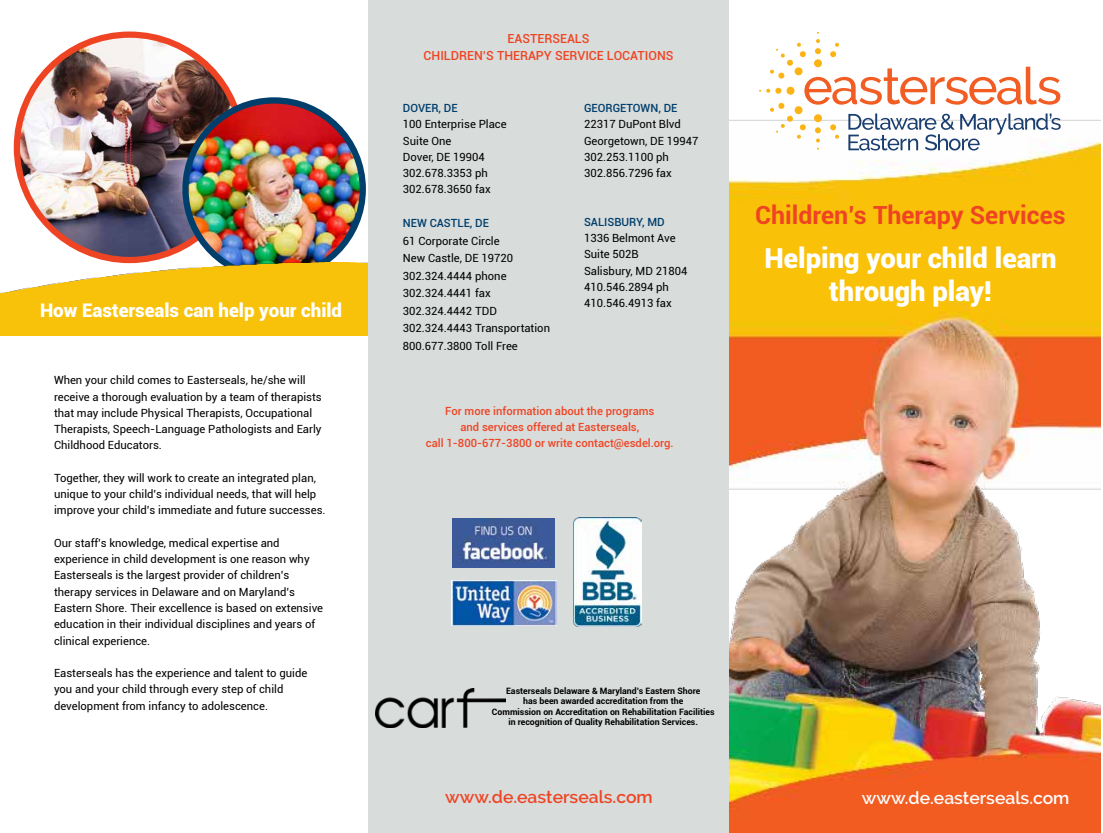
<style>
.page{position:relative;width:1103px;height:833px;background:#fff}
.page>*{position:absolute;margin:0;border:0;box-sizing:border-box;transform-origin:0 0}
.t1{font:900 27.5px/33px "Roboto";color:#fff;text-align:center}
.t2{font:700 25px "Roboto";color:#ef4423}
.t3{font:900 18.75px "Roboto";color:#fff}
.t4{font:600 17.5px "Raleway";color:#ef4423}
.t5{font:600 17.5px "Raleway";color:#fff}
.t6{font:500 12.5px/16.2px "Roboto";color:#ef4423;text-align:center}
.t7{font:11.25px/16.2px "Roboto";color:#000}
.t8{font:500 11.25px/16.2px "Roboto";color:#ef4423;text-align:center}
.t9{font:500 11.25px "Roboto";color:#003e6b}
.t10{font:700 8.75px/10.5px "Roboto";color:#000;text-align:center}
</style>
<div class="page">
<img style="left:17px;top:38px;width:215px;height:222px">
<div style="left:14px;top:31px;width:231px;height:232px;border:6px solid #ef4423;border-radius:50%"></div>
<img style="left:185px;top:100px;width:178px;height:178px;border-radius:89px">
<div style="left:182px;top:97px;width:184px;height:184px;border:6px solid #003e6b;border-radius:50%"></div>
<img style="left:0;top:262px;width:368px;height:74px">
<div style="left:368px;top:0;width:361px;height:832px;background:#d8dcdb"></div>
<img style="left:375px;top:688px;width:130px;height:39px">
<img style="left:451px;top:580px;width:105px;height:45px">
<img style="left:573px;top:517px;width:68px;height:109px">
<img style="left:452px;top:518px;width:103px;height:49px">
<img style="left:729px;top:31px;width:371px;height:801px">
<svg style="left:759px;top:32px;width:301px;height:118px"></svg>
<h3 class="t3" style="left:40px;top:296px;width:304px">How Easterseals can help your child</h3>
<p class="t7" style="left:54px;top:372px;width:269px">When your child comes to Easterseals, he/she will receive a thorough evaluation by a team of therapists that may include Physical Therapists, Occupational Therapists, Speech-Language Pathologists and Early Childhood Educators.</p>
<p class="t7" style="left:54px;top:469px;width:273px">Together, they will work to create an integrated plan, unique to your child’s individual needs, that will help improve your child’s immediate and future successes.</p>
<p class="t7" style="left:54px;top:534px;width:271px">Our staff’s knowledge, medical expertise and experience in child development is one reason why Easterseals is the largest provider of children’s therapy services in Delaware and on Maryland’s Eastern Shore. Their excellence is based on extensive education in their individual disciplines and years of clinical experience.</p>
<p class="t7" style="left:54px;top:664px;width:255px">Easterseals has the experience and talent to guide you and your child through every step of child development from infancy to adolescence.</p>
<p class="t6" style="left:423px;top:30px;width:251px">EASTERSEALS<br>CHILDREN’S THERAPY SERVICE LOCATIONS</p>
<p class="t9" style="left:403px;top:100px;width:56px">DOVER, DE</p>
<p class="t7" style="left:403px;top:116px;width:105px">100 Enterprise Place<br>Suite One<br>Dover, DE 19904<br>302.678.3353 ph<br>302.678.3650 fax</p>
<p class="t9" style="left:403px;top:215px;width:88px">NEW CASTLE, DE</p>
<p class="t7" style="left:403px;top:231px;width:149px;line-height:17.5px">61 Corporate Circle<br>New Castle, DE 19720<br>302.324.4444 phone<br>302.324.4441 fax<br>302.324.4442 TDD<br>302.324.4443 Transportation<br>800.677.3800 Toll Free</p>
<p class="t9" style="left:584px;top:100px;width:95px">GEORGETOWN, DE</p>
<p class="t7" style="left:584px;top:116px;width:116px">22317 DuPont Blvd<br>Georgetown, DE 19947<br>302.253.1100 ph<br>302.856.7296 fax</p>
<p class="t9" style="left:584px;top:214px;width:82px">SALISBURY, MD</p>
<p class="t7" style="left:584px;top:229px;width:105px">1336 Belmont Ave<br>Suite 502B<br>Salisbury, MD 21804<br>410.546.2894 ph<br>410.546.4913 fax</p>
<p class="t8" style="left:426px;top:402px;width:249px">For more information about the programs<br>and services offered at Easterseals,<br>call 1-800-677-3800 or write contact@esdel.org.</p>
<h2 class="t2" style="left:755px;top:198px;width:312px">Children’s Therapy Services</h2>
<h1 class="t1" style="left:764px;top:240px;width:294px">Helping your child learn through play!</h1>
<p class="t10" style="left:492px;top:685px;width:224px">Easterseals Delaware &amp; Maryland’s Eastern Shore<br>has been awarded accreditation from the<br>Commission on Accreditation on Rehabilitation Facilities in recognition of Quality Rehabilitation Services.</p>
<h3 class="t4" style="left:445px;top:786px;width:209px">www.de.easterseals.com</h3>
<h3 class="t5" style="left:862px;top:787px;width:209px">www.de.easterseals.com</h3>
</div>
